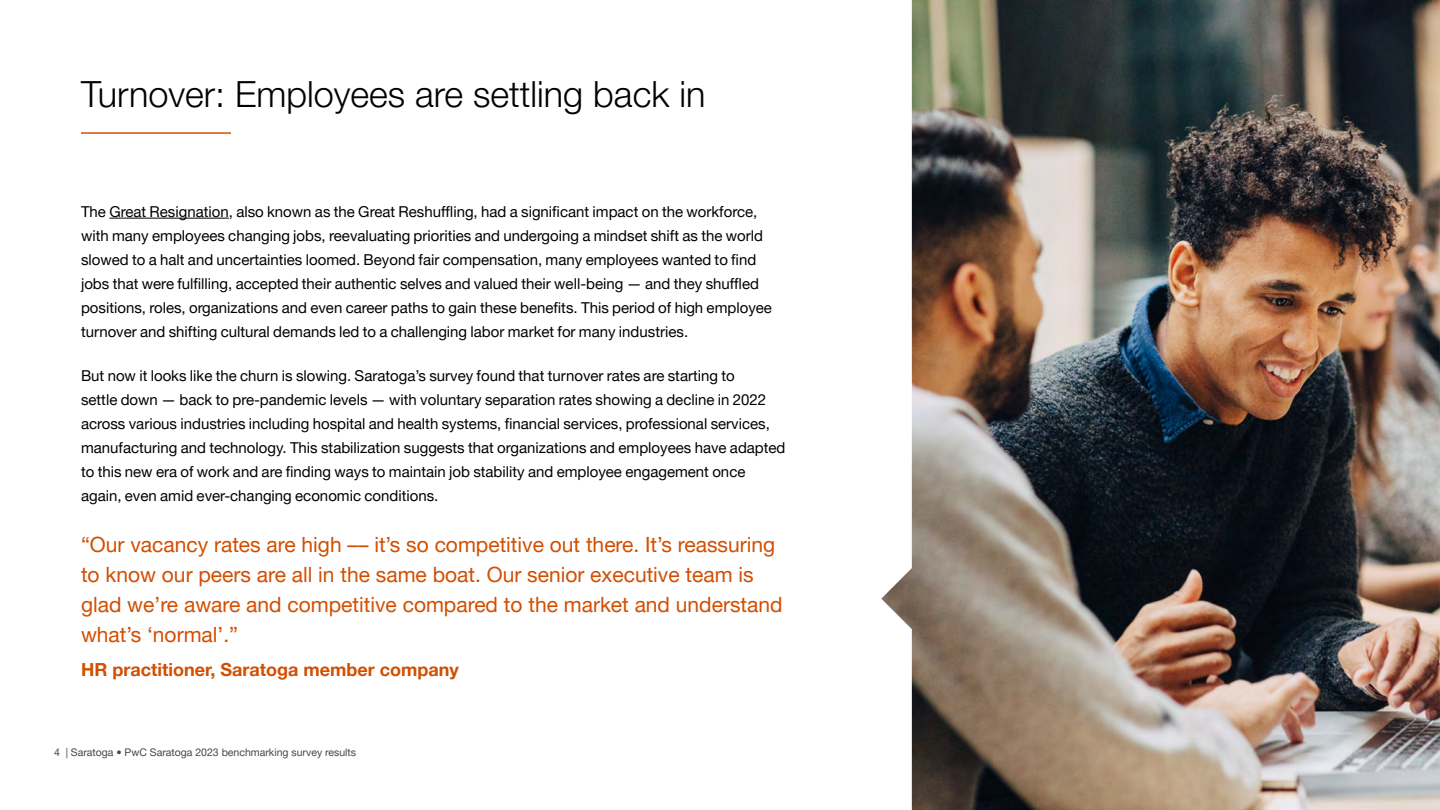
<style>
.page{position:relative;width:1440px;height:810px;background:#fff}
.page>*{position:absolute;margin:0;border:0;box-sizing:border-box;transform-origin:0 0}
.t1{font:300 36px "Helvetica Neue LT Pro";color:#000}
.t2{font:21px/30px "Helvetica Neue LT Pro";color:#d24e00}
.t3{font:700 18px "Helvetica Neue LT Pro";color:#d24e00}
.t4{font:15px/24px "Helvetica Neue LT Pro";color:#000}
.t5{font:10.5px "Helvetica Neue LT Pro";color:#464646}
</style>
<div class="page">
<hr style="left:109px;top:218px;width:120px;height:1px;background:#000">
<hr style="left:81px;top:132px;width:150px;height:2px;background:#d24e00">
<img style="left:881px;top:0;width:559px;height:810px">
<h1 class="t1" style="left:81px;top:72px;width:626px">Turnover: Employees are settling back in</h1>
<p class="t4" style="left:81px;top:199px;width:692px">The Great Resignation, also known as the Great Reshuffling, had a significant impact on the workforce, with many employees changing jobs, reevaluating priorities and undergoing a mindset shift as the world slowed to a halt and uncertainties loomed. Beyond fair compensation, many employees wanted to find jobs that were fulfilling, accepted their authentic selves and valued their well-being — and they shuffled positions, roles, organizations and even career paths to gain these benefits. This period of high employee turnover and shifting cultural demands led to a challenging labor market for many industries.</p>
<p class="t4" style="left:81px;top:364px;width:706px">But now it looks like the churn is slowing. Saratoga’s survey found that turnover rates are starting to<br>settle down — back to pre-pandemic levels — with voluntary separation rates showing a decline in 2022 across various industries including hospital and health systems, financial services, professional services, manufacturing and technology. This stabilization suggests that organizations and employees have adapted to this new era of work and are finding ways to maintain job stability and employee engagement once again, even amid ever-changing economic conditions.</p>
<h2 class="t2" style="left:81px;top:529px;width:703px">“Our vacancy rates are high –– it’s so competitive out there. It’s reassuring to know our peers are all in the same boat. Our senior executive team is glad we’re aware and competitive compared to the market and understand what’s ‘normal’.”</h2>
<p class="t3" style="left:81px;top:658px;width:379px">HR practitioner, Saratoga member company</p>
<p class="t5" style="left:54px;top:746px;width:304px">4 | Saratoga • PwC Saratoga 2023 benchmarking survey results</p>
</div>
